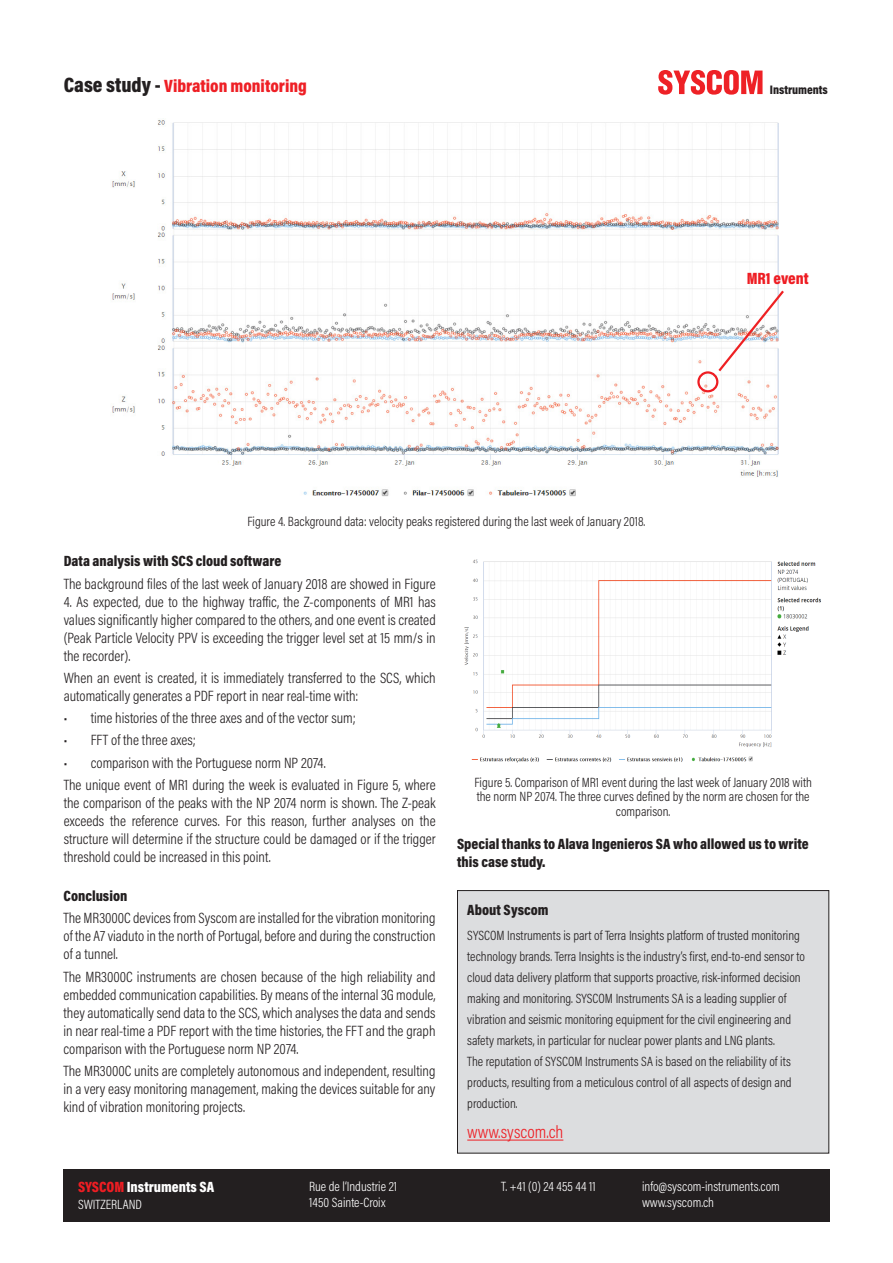
<style>
.page{position:relative;width:893px;height:1263px;background:#fff}
.page>*{position:absolute;margin:0;border:0;box-sizing:border-box;transform-origin:0 0}
.t1{font:900 18px "Acumin Pro Cond";color:#ee1f25}
.t2{font:300 18px "Acumin Pro Cond";color:#ee1f25}
.t3{font:900 16.5px "Acumin Pro Cond";color:#ee1d23}
.t4{font:300 15px/18px "Acumin Pro Cond";color:#231f20;text-align:justify}
.t5{font:900 15px/18px "Acumin Pro Cond";color:#231f20}
.t6{font:900 15px "Acumin Pro Cond";color:#fff}
.t7{font:300 13.5px/21px "Acumin Pro Cond";color:#231f20;text-align:center}
.t8{font:300 13.5px "Acumin Pro Cond";color:#fff}
.t9{font:900 12.45px "Acumin Pro Cond";letter-spacing:-.005em;color:#231f20}
.s1{font-size:21px;color:#231f20}
.s2{color:#ee1d23}
</style>
<div class="page">
<img style="left:112px;top:119px;width:667px;height:377px">
<img style="left:465px;top:559px;width:356px;height:204px">
<div style="left:697px;top:371px;width:21px;height:21px;border:2px solid #ee1d23;border-radius:50%"></div>
<svg style="left:716px;top:288px;width:68px;height:86px"></svg>
<svg style="left:658px;top:70px;width:104px;height:25px"></svg>
<div style="left:457px;top:890px;width:372px;height:263px;background:#dcdddf;border:1px solid #231f20"></div>
<hr style="left:467px;top:1139px;width:96px;height:1px;background:#ee1f25">
<div style="left:64px;top:1169px;width:766px;height:52px;background:#231f20"></div>
<p class="t1" style="left:64px;top:74px;width:245px"><span class="s1">Case study -</span> Vibration monitoring</p>
<p class="t9" style="left:770px;top:82px;width:59px">Instruments</p>
<p class="t3" style="left:747px;top:268px;width:64px">MR1 event</p>
<p class="t7" style="left:247px;top:511px;width:399px">Figure 4. Background data: velocity peaks registered during the last week of January 2018.</p>
<p class="t5" style="left:64px;top:552px;width:219px">Data analysis with SCS cloud software</p>
<p class="t4" style="left:64px;top:574px;width:373px">The background files of the last week of January 2018 are showed in Figure</p>
<p class="t4" style="left:64px;top:592px;width:373px">4. As expected, due to the highway traffic, the Z-components of MR1 has values significantly higher compared to the others, and one event is created (Peak Particle Velocity PPV is exceeding the trigger level set at 15 mm/s in the recorder).</p>
<p class="t4" style="left:64px;top:668px;width:373px">When an event is created, it is immediately transferred to the SCS, which automatically generates a PDF report in near real-time with:</p>
<p class="t4" style="left:64px;top:709px;width:293px">• time histories of the three axes and of the vector sum;</p>
<p class="t4" style="left:64px;top:731px;width:134px">• FFT of the three axes;</p>
<p class="t4" style="left:64px;top:753px;width:263px">• comparison with the Portuguese norm NP 2074.</p>
<p class="t4" style="left:64px;top:775px;width:373px">The unique event of MR1 during the week is evaluated in Figure 5, where the comparison of the peaks with the NP 2074 norm is shown. The Z-peak exceeds the reference curves. For this reason, further analyses on the structure will determine if the structure could be damaged or if the trigger threshold could be increased in this point.</p>
<p class="t7" style="left:474px;top:775px;width:339px;line-height:14.2px">Figure 5. Comparison of MR1 event during the last week of January 2018 with the norm NP 2074. The three curves defined by the norm are chosen for the comparison.</p>
<p class="t5" style="left:457px;top:835px;width:353px">Special thanks to Alava Ingenieros SA who allowed us to write this case study.</p>
<p class="t5" style="left:64px;top:887px;width:65px">Conclusion</p>
<p class="t4" style="left:64px;top:909px;width:373px">The MR3000C devices from Syscom are installed for the vibration monitoring of the A7 viaduto in the north of Portugal, before and during the construction of a tunnel.</p>
<p class="t4" style="left:64px;top:967px;width:373px">The MR3000C instruments are chosen because of the high reliability and embedded communication capabilities. By means of the internal 3G module, they automatically send data to the SCS, which analyses the data and sends in near real-time a PDF report with the time histories, the FFT and the graph comparison with the Portuguese norm NP 2074.</p>
<p class="t4" style="left:64px;top:1061px;width:373px">The MR3000C units are completely autonomous and independent, resulting in a very easy monitoring management, making the devices suitable for any kind of vibration monitoring projects.</p>
<p class="t6" style="left:78px;top:1177px;width:138px"><span class="s2">SYSCOM</span> Instruments SA</p>
<p class="t8" style="left:78px;top:1195px;width:65px">SWITZERLAND</p>
<p class="t8" style="left:309px;top:1178px;width:90px">Rue de l‘Industrie 21</p>
<p class="t8" style="left:309px;top:1194px;width:78px">1450 Sainte-Croix</p>
<p class="t5" style="left:467px;top:900px;width:83px">About Syscom</p>
<p class="t7" style="left:467px;top:925px;width:339px;text-align:left">SYSCOM Instruments is part of Terra Insights platform of trusted monitoring technology brands. Terra Insights is the industry’s first, end-to-end sensor to cloud data delivery platform that supports proactive, risk-informed decision making and monitoring. SYSCOM Instruments SA is a leading supplier of vibration and seismic monitoring equipment for the civil engineering and safety markets, in particular for nuclear power plants and LNG plants.<br>The reputation of SYSCOM Instruments SA is based on the reliability of its products, resulting from a meticulous control of all aspects of design and production.</p>
<p class="t2" style="left:467px;top:1120px;width:98px">www.syscom.ch</p>
<p class="t8" style="left:501px;top:1178px;width:96px">T. +41 (0) 24 455 44 11</p>
<p class="t8" style="left:642px;top:1178px;width:139px">info@syscom-instruments.com</p>
<p class="t8" style="left:642px;top:1194px;width:74px">www.syscom.ch</p>
</div>
